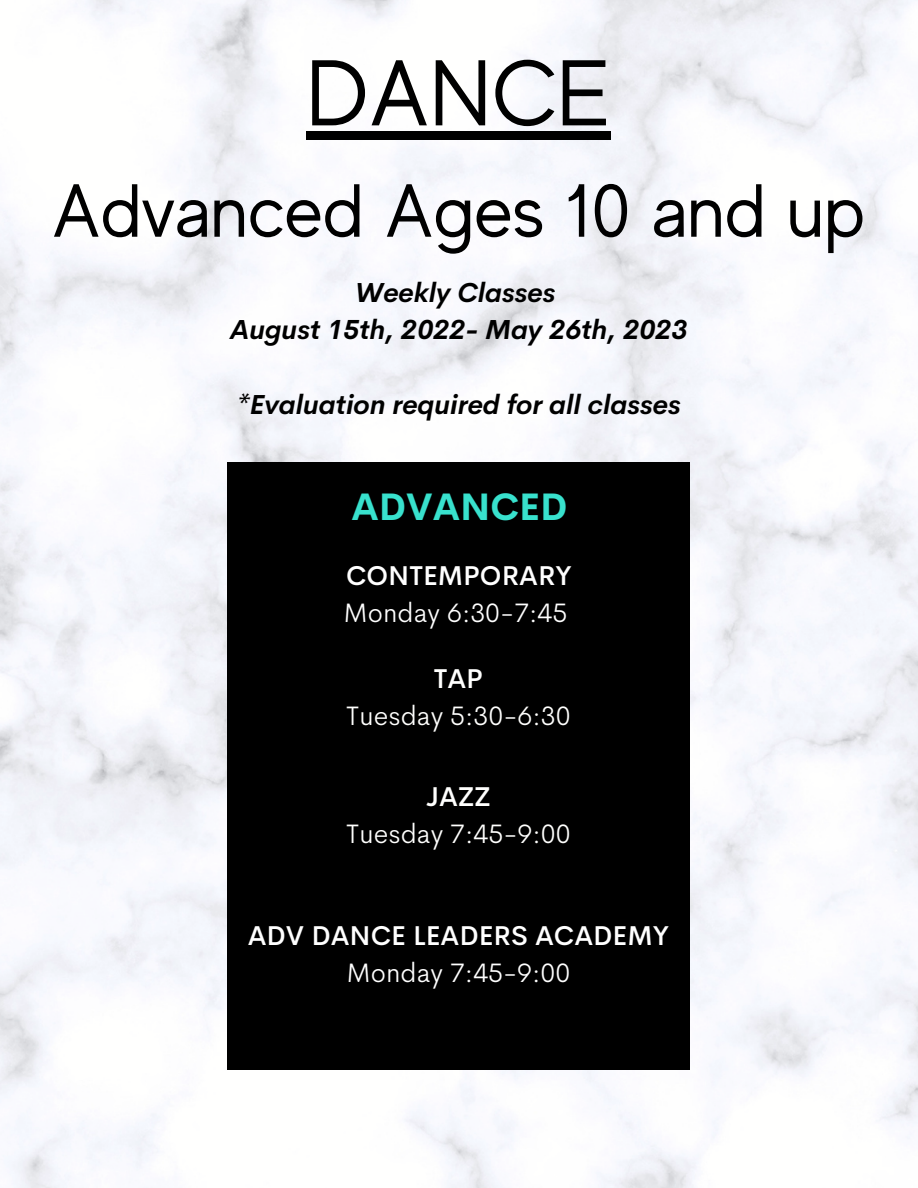
<style>
.page{position:relative;width:918px;height:1188px;background:#fff}
.page>*{position:absolute;margin:0;border:0;box-sizing:border-box;transform-origin:0 0}
.t1{font:93px "MADE Evolve Sans";color:#000}
.t2{font:75px "MADE Evolve Sans";color:#000}
.t3{font:700 37.5px "Cerebri Sans";color:#38e1cd}
.t4{font:italic 700 27px "Cerebri Sans";color:#000}
.t5{font:500 27px "Cerebri Sans";color:#fff}
.t6{font:300 27px "Cerebri Sans";color:#fffffe}
.t7{font:300 27px "Cerebri Sans";color:#fff}
.t8{font:500 27px "Cerebri Sans";color:#fffffe}
</style>
<div class="page">
<img style="left:0;top:0;width:918px;height:1188px">
<div style="left:306px;top:131px;width:305px;height:9px;background:#000"></div>
<div style="left:227px;top:463px;width:462px;height:607px;background:#000"></div>
<p class="t1" style="left:306px;top:42px;width:306px">DANCE</p>
<p class="t2" style="left:52px;top:169px;width:815px">Advanced Ages 10 and up</p>
<p class="t4" style="left:355px;top:275px;width:202px">Weekly Classes</p>
<p class="t4" style="left:230px;top:312px;width:459px">August 15th, 2022- May 26th, 2023</p>
<p class="t4" style="left:237px;top:387px;width:445px">*Evaluation required for all classes</p>
<p class="t3" style="left:351px;top:483px;width:218px">ADVANCED</p>
<p class="t5" style="left:346px;top:558px;width:227px">CONTEMPORARY</p>
<p class="t7" style="left:344px;top:595px;width:225px">Monday 6:30-7:45</p>
<p class="t8" style="left:434px;top:661px;width:51px">TAP</p>
<p class="t6" style="left:346px;top:698px;width:226px">Tuesday 5:30-6:30</p>
<p class="t8" style="left:426px;top:779px;width:66px">JAZZ</p>
<p class="t6" style="left:346px;top:816px;width:226px">Tuesday 7:45-9:00</p>
<p class="t5" style="left:248px;top:918px;width:423px">ADV DANCE LEADERS ACADEMY</p>
<p class="t7" style="left:347px;top:955px;width:225px">Monday 7:45-9:00</p>
</div>
